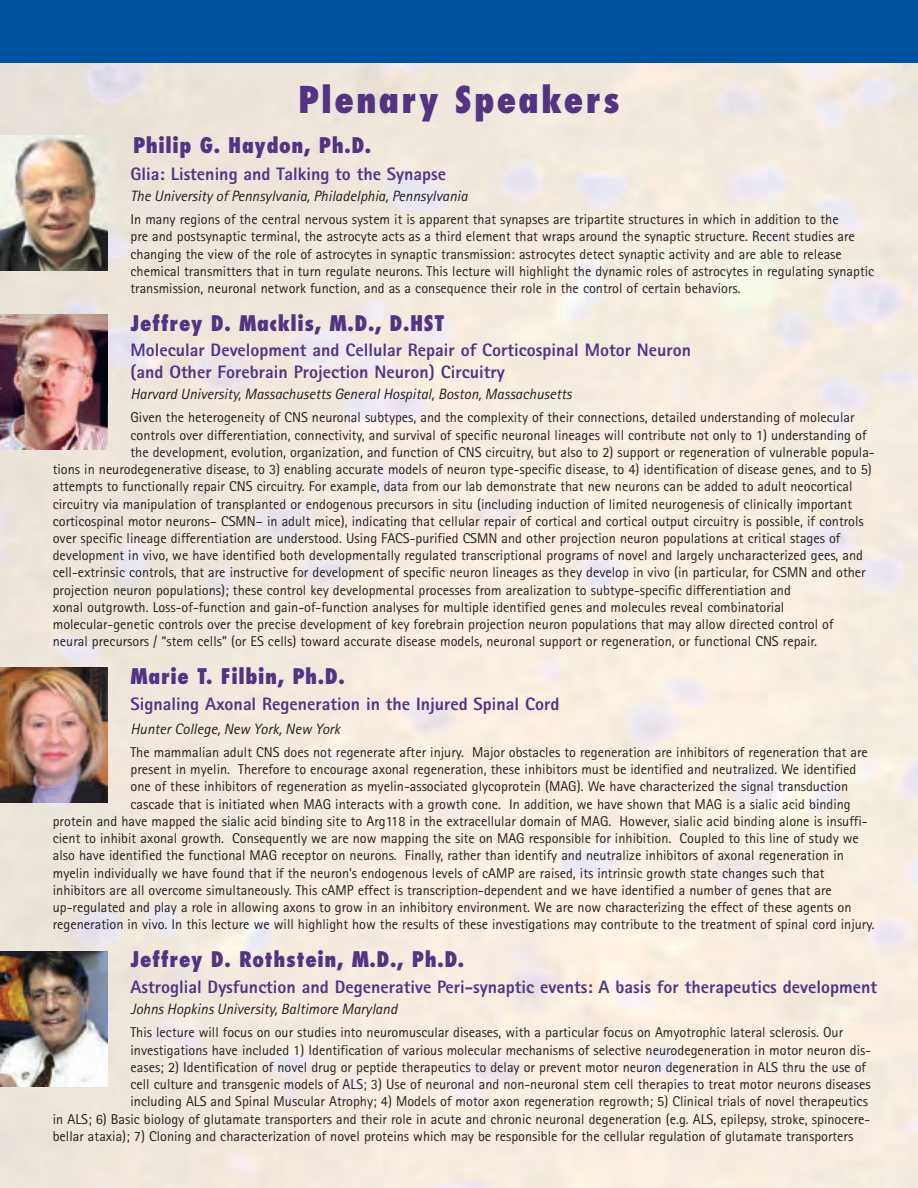
<style>
.page{position:relative;width:918px;height:1188px;background:#fff}
.page>*{position:absolute;margin:0;border:0;box-sizing:border-box;transform-origin:0 0}
.t1{font:800 condensed 36px "Futura";letter-spacing:.06em;color:#533483}
.t2{font:800 condensed 21px "Futura";letter-spacing:.03em;color:#533483}
.t3{font:800 18px/21.6px "Rotis Sans Serif";color:#533483}
.t4{font:italic 15px "Rotis Sans Serif";color:#231f20}
.t5{font:14.25px/17.2px "Rotis Sans Serif";color:#231f20}
</style>
<div class="page">
<img style="left:0;top:63px;width:918px;height:1125px">
<div style="left:0;top:0;width:918px;height:63px;background:#0153a0"></div>
<img style="left:0;top:136px;width:108px;height:135px">
<img style="left:0;top:314px;width:108px;height:135px">
<img style="left:0;top:667px;width:108px;height:135px">
<img style="left:0;top:951px;width:108px;height:135px">
<h1 class="t1" style="left:298px;top:84px;width:323px">Plenary Speakers</h1>
<h2 class="t2" style="left:133px;top:136px;width:240px">Philip G. Haydon, Ph.D.</h2>
<p class="t3" style="left:130px;top:165px;width:317px">Glia: Listening and Talking to the Synapse</p>
<p class="t4" style="left:130px;top:191px;width:339px">The University of Pennsylvania, Philadelphia, Pennsylvania</p>
<p class="t5" style="left:130px;top:212px;width:745px">In many regions of the central nervous system it is apparent that synapses are tripartite structures in which in addition to the<br>pre and postsynaptic terminal, the astrocyte acts as a third element that wraps around the synaptic structure. Recent studies are changing the view of the role of astrocytes in synaptic transmission: astrocytes detect synaptic activity and are able to release chemical transmitters that in turn regulate neurons. This lecture will highlight the dynamic roles of astrocytes in regulating synaptic transmission, neuronal network function, and as a consequence their role in the control of certain behaviors.</p>
<h2 class="t2" style="left:131px;top:314px;width:316px">Jeffrey D. Macklis, M.D., D.HST</h2>
<p class="t3" style="left:130px;top:341px;width:562px">Molecular Development and Cellular Repair of Corticospinal Motor Neuron (and Other Forebrain Projection Neuron) Circuitry</p>
<p class="t4" style="left:130px;top:389px;width:443px">Harvard University, Massachusetts General Hospital, Boston, Massachusetts</p>
<p class="t5" style="left:130px;top:410px;width:726px">Given the heterogeneity of CNS neuronal subtypes, and the complexity of their connections, detailed understanding of molecular</p>
<p class="t5" style="left:130px;top:428px;width:737px">controls over differentiation, connectivity, and survival of specific neuronal lineages will contribute not only to 1) understanding of</p>
<p class="t5" style="left:130px;top:445px;width:746px">the development, evolution, organization, and function of CNS circuitry, but also to 2) support or regeneration of vulnerable popula-</p>
<p class="t5" style="left:53px;top:462px;width:821px">tions in neurodegenerative disease, to 3) enabling accurate models of neuron type-specific disease, to 4) identification of disease genes, and to 5)</p>
<p class="t5" style="left:53px;top:479px;width:801px">attempts to functionally repair CNS circuitry. For example, data from our lab demonstrate that new neurons can be added to adult neocortical</p>
<p class="t5" style="left:53px;top:497px;width:801px">circuitry via manipulation of transplanted or endogenous precursors in situ (including induction of limited neurogenesis of clinically important</p>
<p class="t5" style="left:53px;top:514px;width:813px">corticospinal motor neurons– CSMN– in adult mice), indicating that cellular repair of cortical and cortical output circuitry is possible, if controls</p>
<p class="t5" style="left:53px;top:531px;width:789px">over specific lineage differentiation are understood. Using FACS-purified CSMN and other projection neuron populations at critical stages of</p>
<p class="t5" style="left:53px;top:548px;width:812px">development in vivo, we have identified both developmentally regulated transcriptional programs of novel and largely uncharacterized gees, and</p>
<p class="t5" style="left:53px;top:565px;width:814px">cell-extrinsic controls, that are instructive for development of specific neuron lineages as they develop in vivo (in particular, for CSMN and other</p>
<p class="t5" style="left:53px;top:583px;width:740px">projection neuron populations); these control key developmental processes from arealization to subtype-specific differentiation and</p>
<p class="t5" style="left:53px;top:600px;width:733px">xonal outgrowth. Loss-of-function and gain-of-function analyses for multiple identified genes and molecules reveal combinatorial</p>
<p class="t5" style="left:53px;top:617px;width:782px">molecular-genetic controls over the precise development of key forebrain projection neuron populations that may allow directed control of</p>
<p class="t5" style="left:53px;top:634px;width:766px">neural precursors / “stem cells” (or ES cells) toward accurate disease models, neuronal support or regeneration, or functional CNS repair.</p>
<h2 class="t2" style="left:131px;top:667px;width:216px">Marie T. Filbin, Ph.D.</h2>
<p class="t3" style="left:130px;top:695px;width:430px">Signaling Axonal Regeneration in the Injured Spinal Cord</p>
<p class="t4" style="left:130px;top:723px;width:211px">Hunter College, New York, New York</p>
<p class="t5" style="left:130px;top:745px;width:739px">The mammalian adult CNS does not regenerate after injury. Major obstacles to regeneration are inhibitors of regeneration that are</p>
<p class="t5" style="left:130px;top:762px;width:727px">present in myelin. Therefore to encourage axonal regeneration, these inhibitors must be identified and neutralized. We identified</p>
<p class="t5" style="left:130px;top:779px;width:719px">one of these inhibitors of regeneration as myelin-associated glycoprotein (MAG). We have characterized the signal transduction</p>
<p class="t5" style="left:130px;top:797px;width:722px">cascade that is initiated when MAG interacts with a growth cone. In addition, we have shown that MAG is a sialic acid binding</p>
<p class="t5" style="left:53px;top:814px;width:816px">protein and have mapped the sialic acid binding site to Arg118 in the extracellular domain of MAG. However, sialic acid binding alone is insuffi-</p>
<p class="t5" style="left:53px;top:831px;width:808px">cient to inhibit axonal growth. Consequently we are now mapping the site on MAG responsible for inhibition. Coupled to this line of study we</p>
<p class="t5" style="left:53px;top:848px;width:793px">also have identified the functional MAG receptor on neurons. Finally, rather than identify and neutralize inhibitors of axonal regeneration in</p>
<p class="t5" style="left:53px;top:866px;width:773px">myelin individually we have found that if the neuron’s endogenous levels of cAMP are raised, its intrinsic growth state changes such that</p>
<p class="t5" style="left:53px;top:883px;width:781px">inhibitors are all overcome simultaneously. This cAMP effect is transcription-dependent and we have identified a number of genes that are</p>
<p class="t5" style="left:53px;top:900px;width:800px">up-regulated and play a role in allowing axons to grow in an inhibitory environment. We are now characterizing the effect of these agents on</p>
<p class="t5" style="left:53px;top:917px;width:823px">regeneration in vivo. In this lecture we will highlight how the results of these investigations may contribute to the treatment of spinal cord injury.</p>
<h2 class="t2" style="left:131px;top:950px;width:335px">Jeffrey D. Rothstein, M.D., Ph.D.</h2>
<p class="t3" style="left:130px;top:978px;width:748px">Astroglial Dysfunction and Degenerative Peri-synaptic events: A basis for therapeutics development</p>
<p class="t4" style="left:130px;top:1004px;width:268px">Johns Hopkins University, Baltimore Maryland</p>
<p class="t5" style="left:130px;top:1025px;width:714px">This lecture will focus on our studies into neuromuscular diseases, with a particular focus on Amyotrophic lateral sclerosis. Our</p>
<p class="t5" style="left:130px;top:1043px;width:742px">investigations have included 1) Identification of various molecular mechanisms of selective neurodegeneration in motor neuron dis-</p>
<p class="t5" style="left:130px;top:1060px;width:737px">eases; 2) Identification of novel drug or peptide therapeutics to delay or prevent motor neuron degeneration in ALS thru the use of</p>
<p class="t5" style="left:130px;top:1077px;width:742px">cell culture and transgenic models of ALS; 3) Use of neuronal and non-neuronal stem cell therapies to treat motor neurons diseases</p>
<p class="t5" style="left:130px;top:1094px;width:739px">including ALS and Spinal Muscular Atrophy; 4) Models of motor axon regeneration regrowth; 5) Clinical trials of novel therapeutics</p>
<p class="t5" style="left:53px;top:1112px;width:819px">in ALS; 6) Basic biology of glutamate transporters and their role in acute and chronic neuronal degeneration (e.g. ALS, epilepsy, stroke, spinocere-</p>
<p class="t5" style="left:53px;top:1129px;width:802px">bellar ataxia); 7) Cloning and characterization of novel proteins which may be responsible for the cellular regulation of glutamate transporters</p>
</div>
